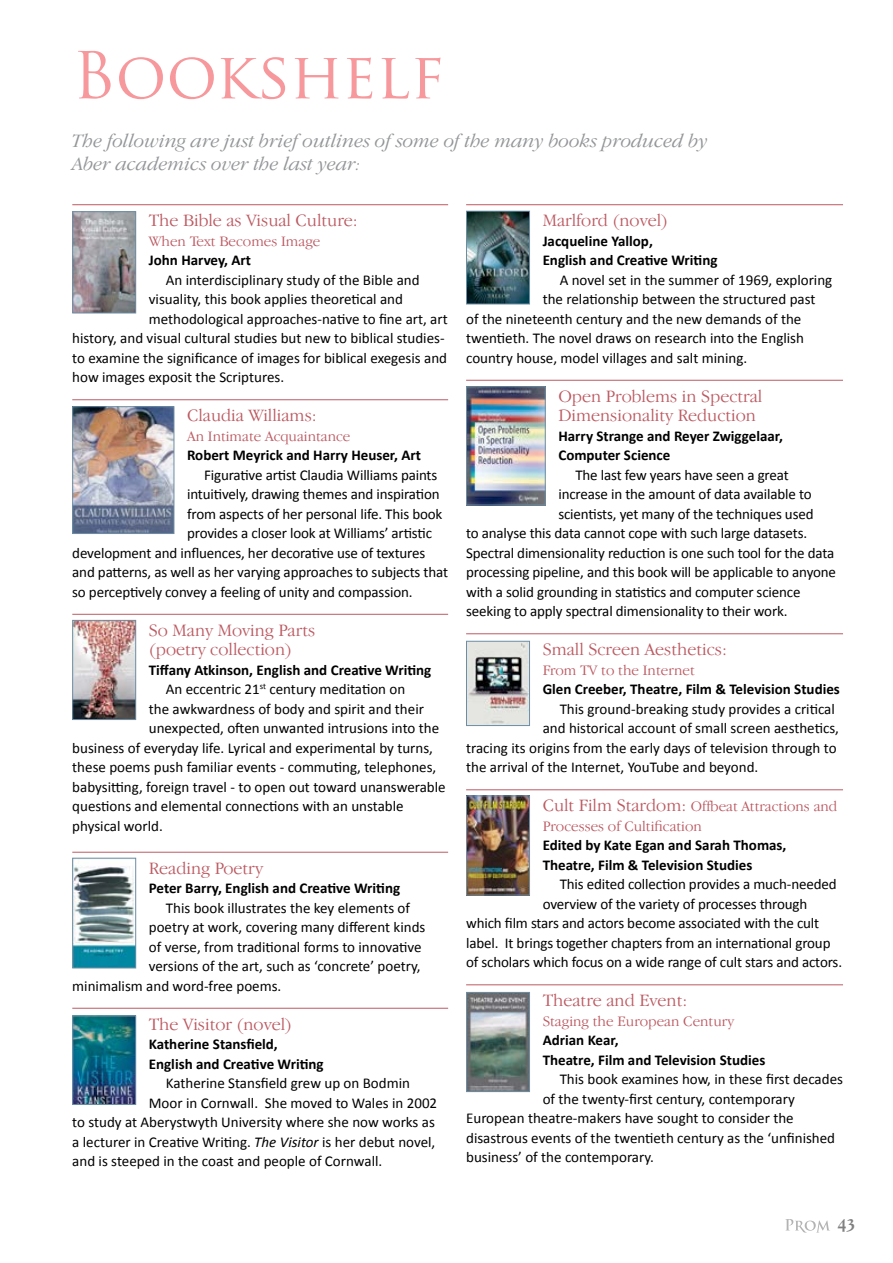
<style>
.page{position:relative;width:893px;height:1263px;background:#fff}
.page>*{position:absolute;margin:0;border:0;box-sizing:border-box;transform-origin:0 0}
.t1{font:63px "Trajan Pro";color:#f6989c}
.t2{font:italic 300 19.5px/23.4px "Garamond IT Cby BT";color:#939598}
.t3{font:300 18px/19.5px "Garamond IT Cby BT";color:#bc5a62}
.t4{font:700 18px "Italian Garamond BT";color:#000}
.t5{font:15px "Calibri";letter-spacing:-.005em;color:#000}
.t6{font:700 15px/19.5px "Calibri";color:#000}
.t7{font:300 15px/19.5px "Garamond IT Cby BT";color:#bc5a62}
.s1{font-style:italic}
.s2{font-size:18px}
</style>
<div class="page">
<svg style="left:785px;top:1219px;width:45px;height:13px"></svg>
<hr style="left:72px;top:204px;width:376px;height:1px;background:#bc5a62">
<hr style="left:72px;top:399px;width:376px;height:1px;background:#bc5a62">
<hr style="left:72px;top:614px;width:376px;height:1px;background:#bc5a62">
<hr style="left:72px;top:852px;width:376px;height:1px;background:#bc5a62">
<hr style="left:72px;top:1008px;width:376px;height:1px;background:#bc5a62">
<img style="left:74px;top:213px;width:60px;height:98px">
<div style="left:72px;top:211px;width:64px;height:102px;border:1px solid #6c8ea5"></div>
<img style="left:74px;top:408px;width:98px;height:124px">
<div style="left:72px;top:406px;width:102px;height:128px;border:1px solid #6c8ea5"></div>
<img style="left:74px;top:622px;width:60px;height:96px">
<div style="left:72px;top:620px;width:64px;height:100px;border:1px solid #6c8ea5"></div>
<img style="left:74px;top:866px;width:60px;height:100px">
<div style="left:72px;top:858px;width:64px;height:110px;border:1px solid #6c8ea5"></div>
<img style="left:74px;top:1017px;width:60px;height:86px">
<div style="left:72px;top:1015px;width:64px;height:90px;border:1px solid #6c8ea5"></div>
<hr style="left:466px;top:204px;width:377px;height:1px;background:#bc5a62">
<hr style="left:466px;top:380px;width:377px;height:1px;background:#bc5a62">
<hr style="left:466px;top:633px;width:377px;height:1px;background:#bc5a62">
<hr style="left:466px;top:789px;width:377px;height:1px;background:#bc5a62">
<hr style="left:466px;top:984px;width:377px;height:1px;background:#bc5a62">
<img style="left:468px;top:213px;width:60px;height:89px">
<div style="left:466px;top:211px;width:64px;height:93px;border:1px solid #6c8ea5"></div>
<img style="left:468px;top:388px;width:76px;height:115px">
<div style="left:466px;top:386px;width:80px;height:119px;border:1px solid #6c8ea5"></div>
<img style="left:468px;top:643px;width:60px;height:81px">
<div style="left:466px;top:641px;width:64px;height:85px;border:1px solid #6c8ea5"></div>
<img style="left:468px;top:797px;width:60px;height:96px">
<div style="left:466px;top:795px;width:64px;height:100px;border:1px solid #6c8ea5"></div>
<img style="left:468px;top:994px;width:60px;height:96px">
<div style="left:466px;top:992px;width:64px;height:100px;border:1px solid #6c8ea5"></div>
<h1 class="t1" style="left:72px;top:35px;width:373px">Bookshelf</h1>
<h2 class="t2" style="left:72px;top:128px;width:637px">The following are just brief outlines of some of the many books produced by<br>Aber academics over the last year:</h2>
<p class="t3" style="left:149px;top:211px;width:211px">The Bible as Visual Culture:</p>
<p class="t7" style="left:149px;top:231px;width:173px">When Text Becomes Image</p>
<p class="t6" style="left:149px;top:251px;width:104px">John Harvey, Art</p>
<p class="t5" style="left:166px;top:271px;width:255px">An interdisciplinary study of the Bible and</p>
<p class="t5" style="left:149px;top:290px;width:256px">visuality, this book applies theoretical and</p>
<p class="t5" style="left:149px;top:310px;width:300px">methodological approaches-native to fine art, art</p>
<p class="t5" style="left:72px;top:329px;width:374px">history, and visual cultural studies but new to biblical studies-</p>
<p class="t5" style="left:72px;top:349px;width:376px">to examine the significance of images for biblical exegesis and</p>
<p class="t5" style="left:72px;top:368px;width:211px">how images exposit the Scriptures.</p>
<p class="t3" style="left:187px;top:406px;width:131px">Claudia Williams:</p>
<p class="t7" style="left:187px;top:426px;width:165px">An Intimate Acquaintance</p>
<p class="t6" style="left:187px;top:446px;width:235px">Robert Meyrick and Harry Heuser, Art</p>
<p class="t5" style="left:204px;top:466px;width:235px">Figurative artist Claudia Williams paints</p>
<p class="t5" style="left:187px;top:485px;width:254px">intuitively, drawing themes and inspiration</p>
<p class="t5" style="left:187px;top:505px;width:257px">from aspects of her personal life. This book</p>
<p class="t5" style="left:187px;top:524px;width:246px">provides a closer look at Williams’ artistic</p>
<p class="t5" style="left:72px;top:544px;width:355px">development and influences, her decorative use of textures</p>
<p class="t5" style="left:72px;top:563px;width:377px">and patterns, as well as her varying approaches to subjects that</p>
<p class="t5" style="left:72px;top:583px;width:342px">so perceptively convey a feeling of unity and compassion.</p>
<p class="t3" style="left:149px;top:620px;width:168px">So Many Moving Parts (poetry collection)</p>
<p class="t6" style="left:149px;top:660px;width:284px">Tiffany Atkinson, English and Creative Writing</p>
<p class="t5" style="left:166px;top:680px;width:241px">An eccentric 21<sup>st</sup> century meditation on</p>
<p class="t5" style="left:149px;top:700px;width:277px">the awkwardness of body and spirit and their</p>
<p class="t5" style="left:149px;top:719px;width:292px">unexpected, often unwanted intrusions into the</p>
<p class="t5" style="left:72px;top:739px;width:362px">business of everyday life. Lyrical and experimental by turns,</p>
<p class="t5" style="left:72px;top:758px;width:365px">these poems push familiar events - commuting, telephones,</p>
<p class="t5" style="left:72px;top:778px;width:375px">babysitting, foreign travel - to open out toward unanswerable</p>
<p class="t5" style="left:72px;top:797px;width:333px">questions and elemental connections with an unstable</p>
<p class="t5" style="left:72px;top:817px;width:90px">physical world.</p>
<p class="t3" style="left:149px;top:858px;width:116px">Reading Poetry</p>
<p class="t6" style="left:149px;top:879px;width:253px">Peter Barry, English and Creative Writing</p>
<p class="t5" style="left:166px;top:898px;width:246px">This book illustrates the key elements of</p>
<p class="t5" style="left:149px;top:918px;width:278px">poetry at work, covering many different kinds</p>
<p class="t5" style="left:149px;top:937px;width:274px">of verse, from traditional forms to innovative</p>
<p class="t5" style="left:149px;top:957px;width:273px">versions of the art, such as ‘concrete’ poetry,</p>
<p class="t5" style="left:72px;top:976px;width:208px">minimalism and word-free poems.</p>
<p class="t3" style="left:149px;top:1014px;width:145px">The Visitor (novel)</p>
<p class="t6" style="left:149px;top:1035px;width:176px">Katherine Stansfield,<br>English and Creative Writing</p>
<p class="t5" style="left:166px;top:1074px;width:246px">Katherine Stansfield grew up on Bodmin</p>
<p class="t5" style="left:149px;top:1093px;width:290px">Moor in Cornwall. She moved to Wales in 2002</p>
<p class="t5" style="left:72px;top:1113px;width:364px">to study at Aberystwyth University where she now works as</p>
<p class="t5" style="left:72px;top:1132px;width:365px">a lecturer in Creative Writing. <span class="s1">The Visitor</span> is her debut novel,</p>
<p class="t5" style="left:72px;top:1152px;width:309px">and is steeped in the coast and people of Cornwall.</p>
<p class="t3" style="left:543px;top:211px;width:127px">Marlford (novel)</p>
<p class="t6" style="left:543px;top:231px;width:176px">Jacqueline Yallop,<br>English and Creative Writing</p>
<p class="t5" style="left:560px;top:271px;width:274px">A novel set in the summer of 1969, exploring</p>
<p class="t5" style="left:543px;top:290px;width:274px">the relationship between the structured past</p>
<p class="t5" style="left:466px;top:310px;width:337px">of the nineteenth century and the new demands of the</p>
<p class="t5" style="left:466px;top:329px;width:339px">twentieth. The novel draws on research into the English</p>
<p class="t5" style="left:466px;top:349px;width:280px">country house, model villages and salt mining.</p>
<p class="t3" style="left:558px;top:386px;width:206px">Open Problems in Spectral<br>Dimensionality Reduction</p>
<p class="t6" style="left:558px;top:426px;width:226px">Harry Strange and Reyer Zwiggelaar,<br>Computer Science</p>
<p class="t5" style="left:575px;top:466px;width:215px">The last few years have seen a great</p>
<p class="t5" style="left:558px;top:485px;width:255px">increase in the amount of data available to</p>
<p class="t5" style="left:558px;top:505px;width:257px">scientists, yet many of the techniques used</p>
<p class="t5" style="left:466px;top:524px;width:340px">to analyse this data cannot cope with such large datasets.</p>
<p class="t5" style="left:466px;top:544px;width:370px">Spectral dimensionality reduction is one such tool for the data</p>
<p class="t5" style="left:466px;top:563px;width:371px">processing pipeline, and this book will be applicable to anyone</p>
<p class="t5" style="left:466px;top:583px;width:336px">with a solid grounding in statistics and computer science</p>
<p class="t5" style="left:466px;top:602px;width:321px">seeking to apply spectral dimensionality to their work.</p>
<p class="t3" style="left:543px;top:640px;width:186px">Small Screen Aesthetics:</p>
<p class="t7" style="left:543px;top:660px;width:154px">From TV to the Internet</p>
<p class="t6" style="left:543px;top:680px;width:299px">Glen Creeber, Theatre, Film &amp; Television Studies</p>
<p class="t5" style="left:560px;top:700px;width:277px">This ground-breaking study provides a critical</p>
<p class="t5" style="left:543px;top:719px;width:298px">and historical account of small screen aesthetics,</p>
<p class="t5" style="left:466px;top:739px;width:372px">tracing its origins from the early days of television through to</p>
<p class="t5" style="left:466px;top:758px;width:291px">the arrival of the Internet, YouTube and beyond.</p>
<p class="t7" style="left:543px;top:797px;width:296px"><span class="s2">Cult Film Stardom:</span> Offbeat Attractions and<br>Processes of Cultification</p>
<p class="t6" style="left:543px;top:836px;width:245px">Edited by Kate Egan and Sarah Thomas,<br>Theatre, Film &amp; Television Studies</p>
<p class="t5" style="left:560px;top:875px;width:278px">This edited collection provides a much-needed</p>
<p class="t5" style="left:543px;top:895px;width:266px">overview of the variety of processes through</p>
<p class="t5" style="left:466px;top:914px;width:355px">which film stars and actors become associated with the cult</p>
<p class="t5" style="left:466px;top:934px;width:366px">label. It brings together chapters from an international group</p>
<p class="t5" style="left:466px;top:953px;width:375px">of scholars which focus on a wide range of cult stars and actors.</p>
<p class="t3" style="left:543px;top:991px;width:146px">Theatre and Event:</p>
<p class="t7" style="left:543px;top:1011px;width:193px">Staging the European Century</p>
<p class="t6" style="left:543px;top:1031px;width:224px">Adrian Kear,<br>Theatre, Film and Television Studies</p>
<p class="t5" style="left:560px;top:1070px;width:285px">This book examines how, in these first decades</p>
<p class="t5" style="left:543px;top:1090px;width:254px">of the twenty-first century, contemporary</p>
<p class="t5" style="left:466px;top:1109px;width:329px">European theatre-makers have sought to consider the</p>
<p class="t5" style="left:466px;top:1129px;width:371px">disastrous events of the twentieth century as the ‘unfinished</p>
<p class="t5" style="left:466px;top:1148px;width:187px">business’ of the contemporary.</p>
<p class="t4" style="left:837px;top:1214px;width:20px">43</p>
</div>
